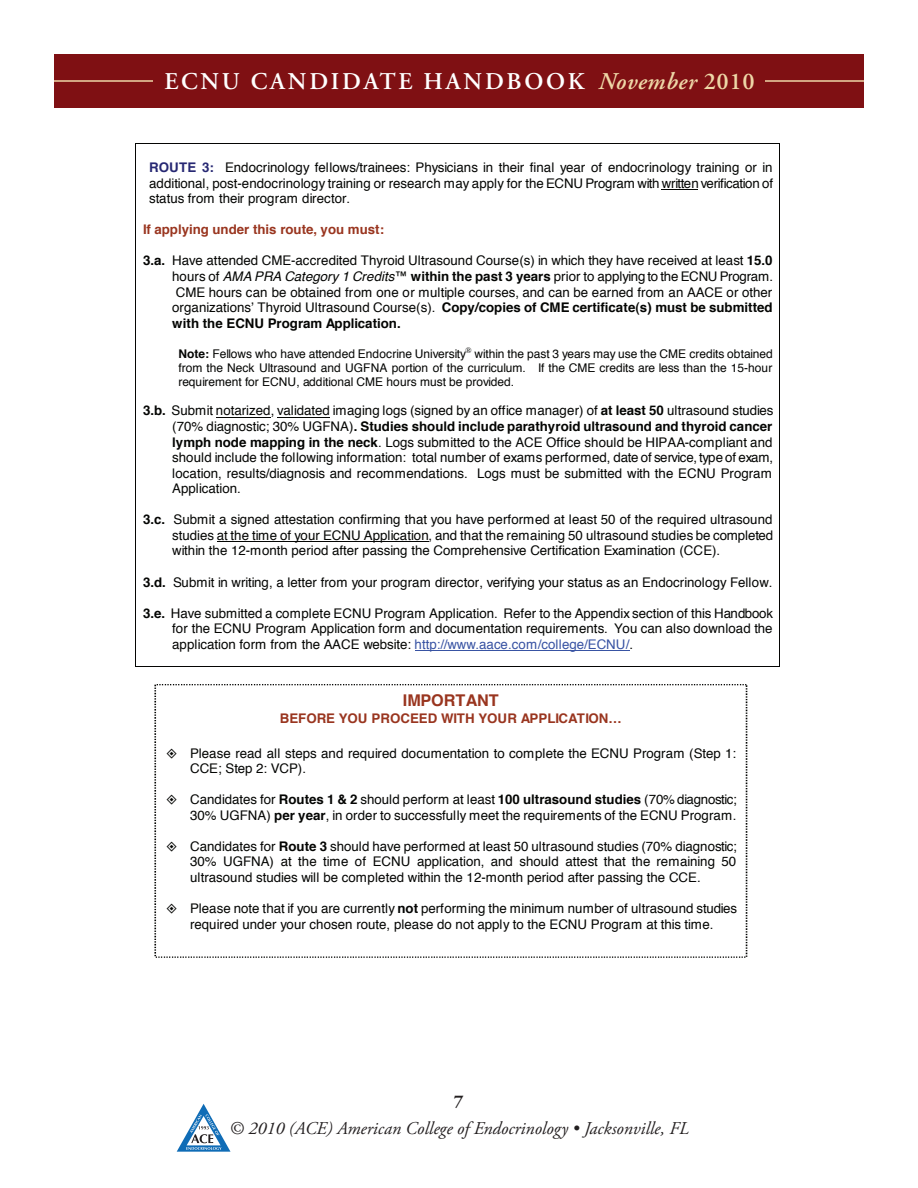
<style>
.page{position:relative;width:918px;height:1188px;background:#fff}
.page>*{position:absolute;margin:0;border:0;box-sizing:border-box;transform-origin:0 0}
.t1{font:600 24px "Adobe Garamond Pro";letter-spacing:.115em;color:#fff}
.t2{font:italic 18px "Adobe Garamond Pro";color:#231f20}
.t3{font:700 18px "Adobe Garamond Pro";color:#231f20}
.t4{font:700 16.2px "Helvetica";color:#99351f}
.t5{font:13.35px/15.6px "Helvetica";color:#040503;text-align:justify}
.t6{font:700 13.35px "Helvetica";color:#99351f}
.t7{font:12px/14.1px "Helvetica";color:#040503;text-align:justify}
.t8{font:8.1px "Times";color:#040503}
.s1{font-style:italic;color:#eed7a7}
.s2{color:#eed7a7}
.s3{font-weight:700;color:#272873}
.s4{font-weight:700}
.s5{font-style:italic}
.s6{color:#3853a3}
</style>
<div class="page">
<svg style="left:177px;top:1104px;width:54px;height:48px"></svg>
<div style="left:55px;top:54px;width:809px;height:54px;background:#7f1013"></div>
<hr style="left:54px;top:80px;width:99px;height:2px;background:#eed7a7">
<hr style="left:765px;top:80px;width:99px;height:2px;background:#eed7a7">
<hr style="left:662px;top:189px;width:36px;height:1px;background:#040503">
<hr style="left:216px;top:417px;width:55px;height:1px;background:#040503">
<hr style="left:277px;top:417px;width:53px;height:1px;background:#040503">
<hr style="left:217px;top:541px;width:212px;height:1px;background:#040503">
<hr style="left:415px;top:650px;width:214px;height:1px;background:#3853a3">
<hr style="left:136px;top:143px;width:643px;height:1px;background:#040503">
<hr style="left:136px;top:144px;width:1px;height:522px;background:#040503">
<hr style="left:136px;top:666px;width:643px;height:1px;background:#040503">
<hr style="left:779px;top:144px;width:1px;height:522px;background:#040503">
<svg style="left:154px;top:684px;width:593px;height:274px"></svg>
<h1 class="t1" style="left:164px;top:68px;width:592px">ECNU CANDIDATE HANDBOOK <span class="s1">November</span> <span class="s2">2010</span></h1>
<p class="t5" style="left:149px;top:160px;width:625px"><span class="s3">ROUTE 3:</span> Endocrinology fellows/trainees: Physicians in their final year of endocrinology training or in additional, post-endocrinology training or research may apply for the ECNU Program with written verification of status from their program director.</p>
<p class="t6" style="left:143px;top:219px;width:243px">If applying under this route, you must:</p>
<p class="t5" style="left:172px;top:253px;width:602px;text-indent:-29px"><span class="s4">3.a.</span> Have attended CME-accredited Thyroid Ultrasound Course(s) in which they have received at least <span class="s4">15.0 </span>hours of <span class="s5">AMA PRA Category 1 Credits</span>™ <span class="s4">within the past 3 years</span> prior to applying to the ECNU Program.<br>CME hours can be obtained from one or multiple courses, and can be earned from an AACE or other organizations’ Thyroid Ultrasound Course(s). <span class="s4">Copy/copies of CME certificate(s) must be submitted with the ECNU Program Application.</span></p>
<p class="t7" style="left:178px;top:347px;width:289px"><span class="s4">Note:</span> Fellows who have attended Endocrine University</p>
<p class="t8" style="left:465px;top:342px;width:8px">®</p>
<p class="t7" style="left:178px;top:347px;width:596px;text-indent:296px">within the past 3 years may use the CME credits obtained from the Neck Ultrasound and UGFNA portion of the curriculum. If the CME credits are less than the 15-hour requirement for ECNU, additional CME hours must be provided.</p>
<p class="t5" style="left:172px;top:403px;width:603px;text-indent:-29px"><span class="s4">3.b.</span> Submit notarized, validated imaging logs (signed by an office manager) of <span class="s4">at least 50</span> ultrasound studies (70% diagnostic; 30% UGFNA)<span class="s4">. Studies should include parathyroid ultrasound and thyroid cancer lymph node mapping in the neck</span>. Logs submitted to the ACE Office should be HIPAA-compliant and should include the following information: total number of exams performed, date of service, type of exam, location, results/diagnosis and recommendations. Logs must be submitted with the ECNU Program Application.</p>
<p class="t5" style="left:172px;top:512px;width:602px;text-indent:-29px"><span class="s4">3.c.</span> Submit a signed attestation confirming that you have performed at least 50 of the required ultrasound studies at the time of your ECNU Application, and that the remaining 50 ultrasound studies be completed within the 12-month period after passing the Comprehensive Certification Examination (CCE).</p>
<p class="t5" style="left:143px;top:574px;width:631px"><span class="s4">3.d.</span> Submit in writing, a letter from your program director, verifying your status as an Endocrinology Fellow.</p>
<p class="t5" style="left:172px;top:606px;width:602px;text-indent:-29px"><span class="s4">3.e.</span> Have submitted a complete ECNU Program Application. Refer to the Appendix section of this Handbook for the ECNU Program Application form and documentation requirements. You can also download the application form from the AACE website: <span class="s6">http://www.aace.com/college/ECNU/</span>.</p>
<p class="t4" style="left:403px;top:688px;width:97px">IMPORTANT</p>
<p class="t6" style="left:280px;top:707px;width:344px">BEFORE YOU PROCEED WITH YOUR APPLICATION…</p>
<p class="t5" style="left:190px;top:745px;width:548px">Please read all steps and required documentation to complete the ECNU Program (Step 1:<br>CCE; Step 2: VCP).</p>
<p class="t5" style="left:190px;top:792px;width:548px">Candidates for <span class="s4">Routes 1 &amp; 2</span> should perform at least <span class="s4">100 ultrasound studies</span> (70% diagnostic;<br>30% UGFNA) <span class="s4">per year</span>, in order to successfully meet the requirements of the ECNU Program.</p>
<p class="t5" style="left:190px;top:839px;width:548px">Candidates for <span class="s4">Route 3</span> should have performed at least 50 ultrasound studies (70% diagnostic; 30% UGFNA) at the time of ECNU application, and should attest that the remaining 50 ultrasound studies will be completed within the 12-month period after passing the CCE.</p>
<p class="t5" style="left:190px;top:901px;width:549px">Please note that if you are currently <span class="s4">not</span> performing the minimum number of ultrasound studies required under your chosen route, please do not apply to the ECNU Program at this time.</p>
<h2 class="t3" style="left:454px;top:1091px;width:11px">7</h2>
<h2 class="t2" style="left:229px;top:1117px;width:461px">© 2010 (ACE) American College of Endocrinology • Jacksonville, FL</h2>
</div>
